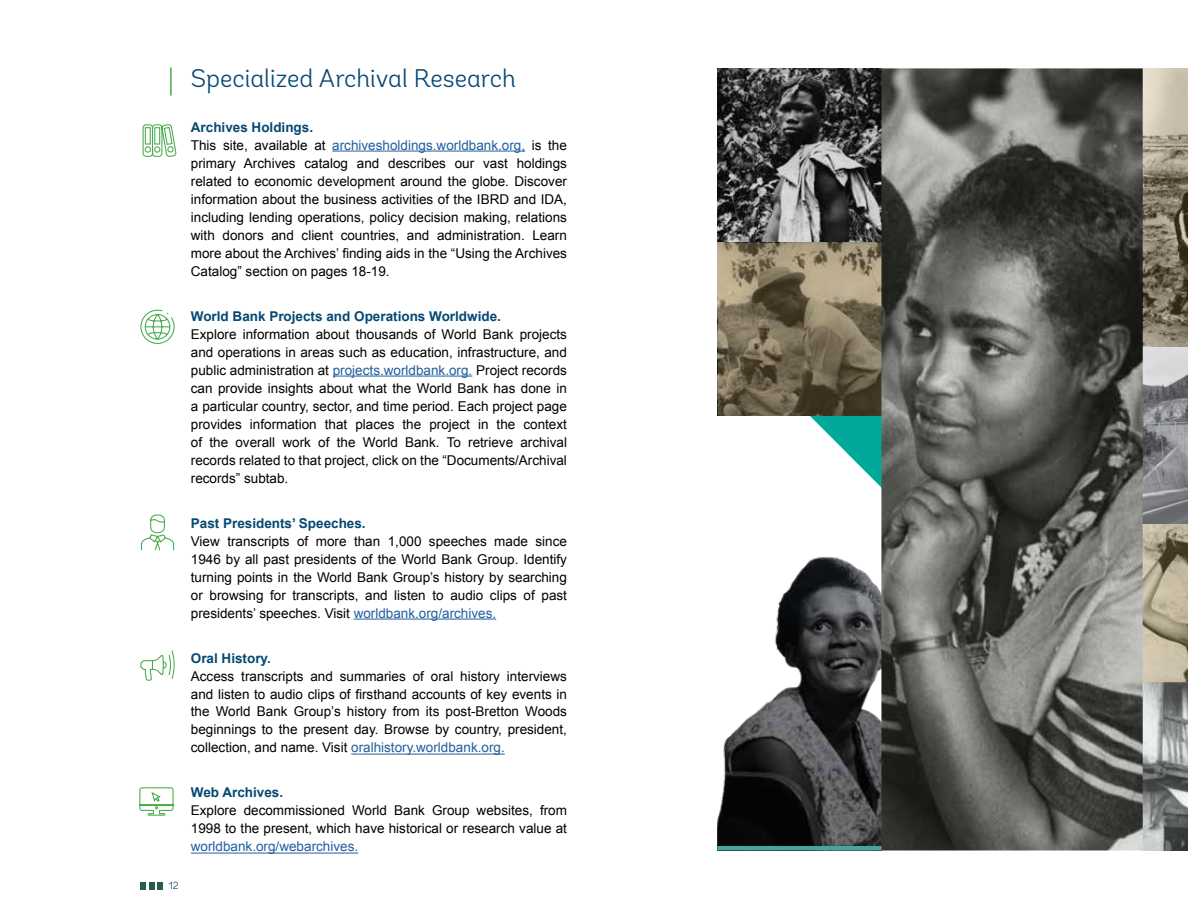
<style>
.page{position:relative;width:1188px;height:918px;background:#fff}
.page>*{position:absolute;margin:0;border:0;box-sizing:border-box;transform-origin:0 0}
.t1{font:300 25.5px "Andes";color:#064873}
.t2{font:13.5px/18px "Arial";color:#000;text-align:justify}
.t3{font:700 13.5px "Arial";color:#064873}
.t4{font:13.5px "Arial";color:#215e9e}
.t5{font:300 10.5px "Andes";color:#064873}
.s1{font-weight:700;color:#064873}
.s2{color:#215e9e}
</style>
<div class="page">
<svg style="left:149px;top:882px;width:5px;height:7px"></svg>
<div style="left:157px;top:882px;width:6px;height:7px;background:#275d49"></div>
<div style="left:140px;top:882px;width:6px;height:7px;background:#275d49"></div>
<hr style="left:332px;top:151px;width:193px;height:1px;background:#215e9e">
<hr style="left:333px;top:376px;width:139px;height:1px;background:#215e9e">
<hr style="left:354px;top:619px;width:142px;height:1px;background:#215e9e">
<hr style="left:351px;top:754px;width:154px;height:1px;background:#215e9e">
<hr style="left:191px;top:853px;width:167px;height:1px;background:#215e9e">
<hr style="left:170px;top:68px;width:2px;height:28px;background:#4bac4b">
<svg style="left:142px;top:124px;width:35px;height:33px"></svg>
<svg style="left:140px;top:309px;width:35px;height:35px"></svg>
<svg style="left:140px;top:514px;width:35px;height:37px"></svg>
<svg style="left:140px;top:650px;width:35px;height:31px"></svg>
<svg style="left:139px;top:787px;width:35px;height:29px"></svg>
<svg style="left:810px;top:416px;width:71px;height:72px"></svg>
<img style="left:717px;top:557px;width:164px;height:289px">
<hr style="left:717px;top:846px;width:165px;height:4px;background:#47a699">
<img style="left:881px;top:68px;width:307px;height:783px">
<svg style="left:1143px;top:524px;width:45px;height:158px;background:#b1a78e"></svg>
<svg style="left:1143px;top:68px;width:45px;height:279px;background:#948c79"></svg>
<img style="left:718px;top:68px;width:163px;height:175px">
<svg style="left:718px;top:243px;width:164px;height:173px;background:#7a6f58"></svg>
<p class="t5" style="left:169px;top:879px;width:12px">12</p>
<h1 class="t1" style="left:191px;top:63px;width:326px">Specialized Archival Research</h1>
<p class="t2" style="left:191px;top:118px;width:378px;text-align:left"><span class="s1">Archives Holdings.<br></span>This site, available at <span class="s2">archivesholdings.worldbank.org,</span> is the primary Archives catalog and describes our vast holdings related to economic development around the globe. Discover information about the business activities of the IBRD and IDA, including lending operations, policy decision making, relations with donors and client countries, and administration. Learn more about the Archives’ finding aids in the “Using the Archives Catalog” section on pages 18-19.</p>
<p class="t3" style="left:191px;top:307px;width:312px">World Bank Projects and Operations Worldwide.</p>
<p class="t2" style="left:191px;top:325px;width:378px">Explore information about thousands of World Bank projects and operations in areas such as education, infrastructure, and public administration at <span class="s2">projects.worldbank.org.</span> Project records can provide insights about what the World Bank has done in a particular country, sector, and time period. Each project page provides information that places the project in the context of the overall work of the World Bank. To retrieve archival records related to that project, click on the “Documents/Archival records” subtab.</p>
<p class="t3" style="left:191px;top:514px;width:176px">Past Presidents’ Speeches.</p>
<p class="t2" style="left:191px;top:532px;width:378px">View transcripts of more than 1,000 speeches made since 1946 by all past presidents of the World Bank Group. Identify turning points in the World Bank Group’s history by searching or browsing for transcripts, and listen to audio clips of past presidents’ speeches. Visit <span class="s2">worldbank.org/archives.</span></p>
<p class="t3" style="left:191px;top:649px;width:82px">Oral History.</p>
<p class="t2" style="left:191px;top:667px;width:378px">Access transcripts and summaries of oral history interviews and listen to audio clips of firsthand accounts of key events in the World Bank Group’s history from its post-Bretton Woods beginnings to the present day. Browse by country, president, collection, and name. Visit <span class="s2">oralhistory.worldbank.org.</span></p>
<p class="t3" style="left:191px;top:784px;width:94px">Web Archives.</p>
<p class="t2" style="left:191px;top:802px;width:378px">Explore decommissioned World Bank Group websites, from<br>1998 to the present, which have historical or research value at</p>
<p class="t4" style="left:191px;top:838px;width:169px">worldbank.org/webarchives.</p>
</div>
